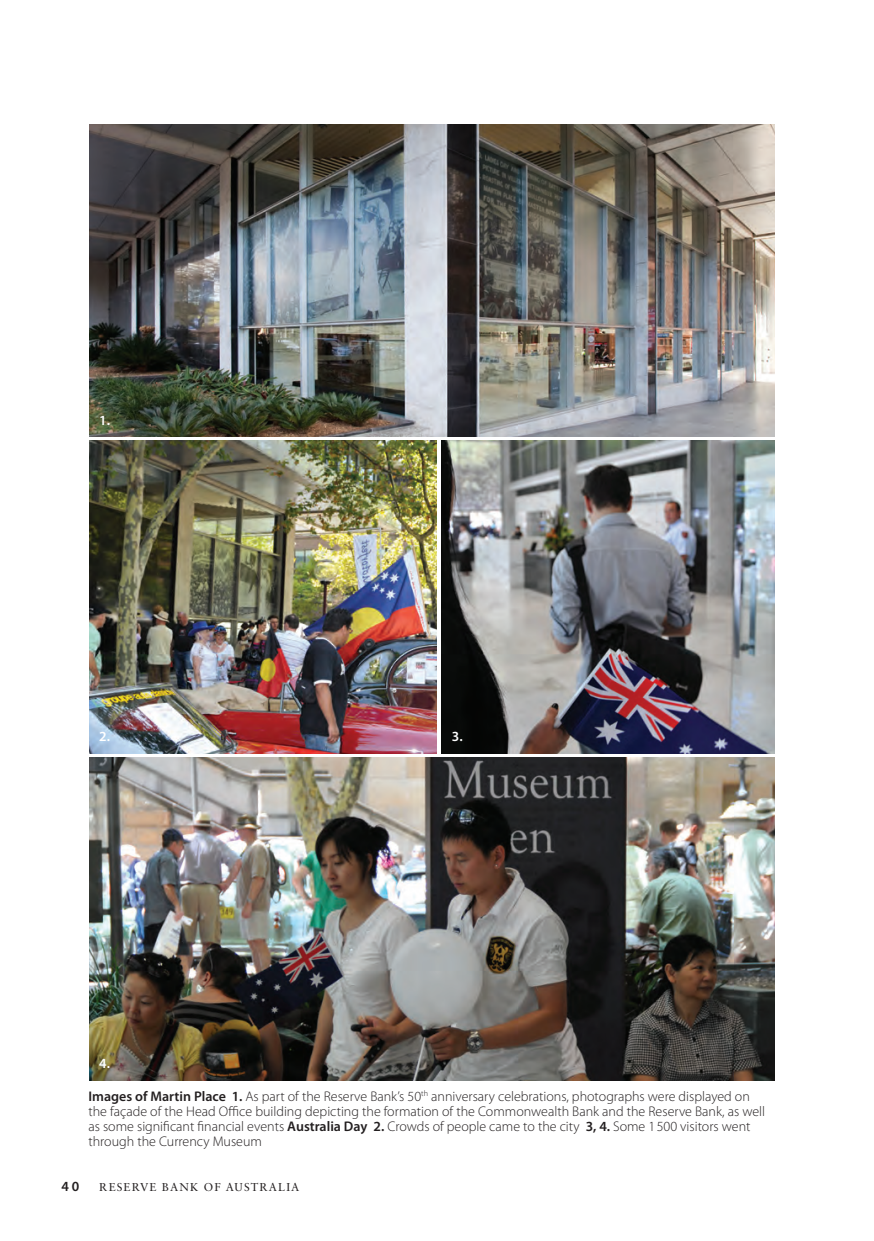
<style>
.page{position:relative;width:874px;height:1241px;background:#fff}
.page>*{position:absolute;margin:0;border:0;box-sizing:border-box;transform-origin:0 0}
.t1{font:300 14px/14.9px "Myriad Pro";color:#231f20}
.t2{font:600 14px "Myriad Pro";color:#fff}
.t3{font:600 14px "Myriad Pro";color:#231f20}
.t4{font:11.38px "Sabon LT Std";letter-spacing:.1em;color:#231f20}
.s1{font-weight:600}
</style>
<div class="page">
<img style="left:89px;top:441px;width:348px;height:312px">
<img style="left:89px;top:124px;width:685px;height:313px">
<img style="left:89px;top:757px;width:685px;height:322px">
<img style="left:441px;top:441px;width:333px;height:312px">
<p class="t2" style="left:99px;top:411px;width:12px">1.</p>
<p class="t2" style="left:99px;top:727px;width:12px">2.</p>
<p class="t2" style="left:99px;top:1054px;width:12px">4.</p>
<p class="t2" style="left:451px;top:727px;width:12px">3.</p>
<p class="t1" style="left:88px;top:1088px;width:678px"><span class="s1">Images of Martin Place 1.</span> As part of the Reserve Bank’s 50<sup>th</sup> anniversary celebrations, photographs were displayed on the façade of the Head Office building depicting the formation of the Commonwealth Bank and the Reserve Bank, as well as some significant financial events <span class="s1">Australia Day 2.</span> Crowds of people came to the city <span class="s1">3, 4.</span> Some 1 500 visitors went through the Currency Museum</p>
<p class="t3" style="left:62px;top:1177px;width:19px">40</p>
<p class="t4" style="left:99px;top:1180px;width:161px">RESERVE BANK OF AUSTRAL</p>
<p class="t4" style="left:286px;top:1180px;width:14px">IA</p>
</div>
